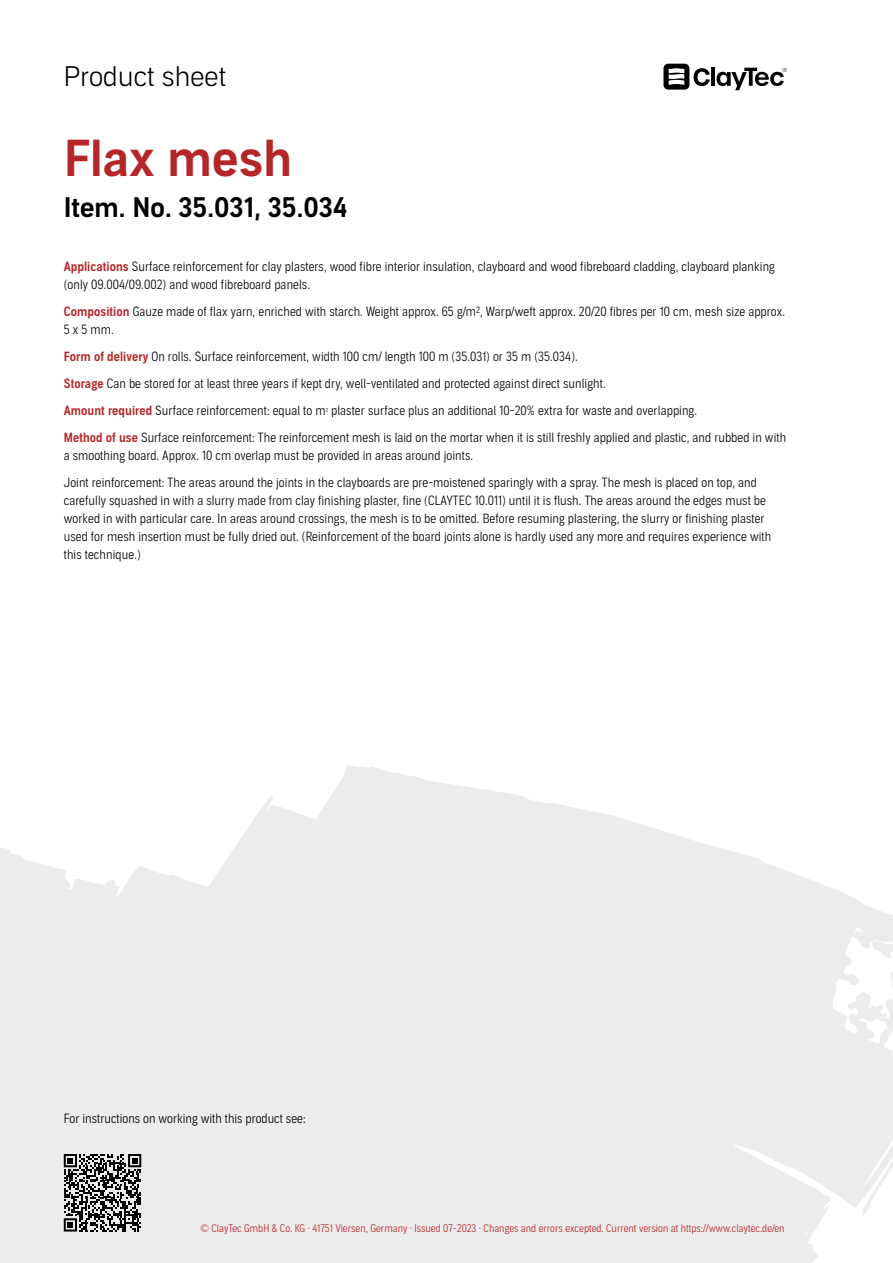
<style>
.page{position:relative;width:893px;height:1263px;background:#fff}
.page>*{position:absolute;margin:0;border:0;box-sizing:border-box;transform-origin:0 0}
.t1{font:49.5px "Aago Sm";color:#b52628}
.t2{font:27px "Aago Sm";color:#000}
.t3{font:300 27px "Aago";color:#000}
.t4{font:300 12.75px/18px "Aago Condensed";letter-spacing:.005em;color:#000}
.t5{font:300 10.5px "Aago Condensed";color:#b52628}
.t6{font:300 5.25px "Aago Condensed";color:#000}
.s1{font-family:"Aago Condensed Sm";font-weight:400;color:#b52628}
</style>
<div class="page">
<svg style="left:0;top:766px;width:893px;height:496px;fill:#ececed"></svg>
<svg style="left:663px;top:64px;width:47px;height:26px"></svg>
<hr style="left:711px;top:68px;width:4px;height:18px;background:#000">
<svg style="left:716px;top:68px;width:71px;height:22px"></svg>
<svg style="left:64px;top:1154px;width:77px;height:77px;background:#6e6e6e"></svg>
<h2 class="t3" style="left:64px;top:61px;width:164px">Product sheet</h2>
<h1 class="t1" style="left:64px;top:130px;width:230px">Flax mesh</h1>
<h2 class="t2" style="left:64px;top:192px;width:285px">Item. No. 35.031, 35.034</h2>
<p class="t4" style="left:64px;top:258px;width:713px"><span class="s1">Applications</span> Surface reinforcement for clay plasters, wood fibre interior insulation, clayboard and wood fibreboard cladding, clayboard planking (only 09.004/09.002) and wood fibreboard panels.</p>
<p class="t4" style="left:64px;top:303px;width:723px"><span class="s1">Composition</span> Gauze made of flax yarn, enriched with starch. Weight approx. 65 g/m2, Warp/weft approx. 20/20 fibres per 10 cm, mesh size approx.<br>5 x 5 mm.</p>
<p class="t4" style="left:64px;top:343px;width:635px;line-height:27px"><span class="s1">Form of delivery</span> On rolls. Surface reinforcement, width 100 cm/ length 100 m (35.031) or 35 m (35.034).<br><span class="s1">Storage</span> Can be stored for at least three years if kept dry, well-ventilated and protected against direct sunlight.<br><span class="s1">Amount required</span> Surface reinforcement: equal to m plaster surface plus an additional 10-20% extra for waste and overlapping.</p>
<p class="t6" style="left:326px;top:407px;width:4px">2</p>
<p class="t4" style="left:64px;top:429px;width:724px"><span class="s1">Method of use</span> Surface reinforcement: The reinforcement mesh is laid on the mortar when it is still freshly applied and plastic, and rubbed in with a smoothing board. Approx. 10 cm overlap must be provided in areas around joints.</p>
<p class="t4" style="left:64px;top:474px;width:709px">Joint reinforcement: The areas around the joints in the clayboards are pre-moistened sparingly with a spray. The mesh is placed on top, and carefully squashed in with a slurry made from clay finishing plaster, fine (CLAYTEC 10.011) until it is flush. The areas around the edges must be worked in with particular care. In areas around crossings, the mesh is to be omitted. Before resuming plastering, the slurry or finishing plaster used for mesh insertion must be fully dried out. (Reinforcement of the board joints alone is hardly used any more and requires experience with this technique.)</p>
<p class="t4" style="left:64px;top:1110px;width:243px">For instructions on working with this product see:</p>
<p class="t5" style="left:200px;top:1222px;width:586px">© ClayTec GmbH &amp; Co. KG · 41751 Viersen, Germany · Issued 07-2023 · Changes and errors excepted. Current version at https://www.claytec.de/en</p>
</div>
